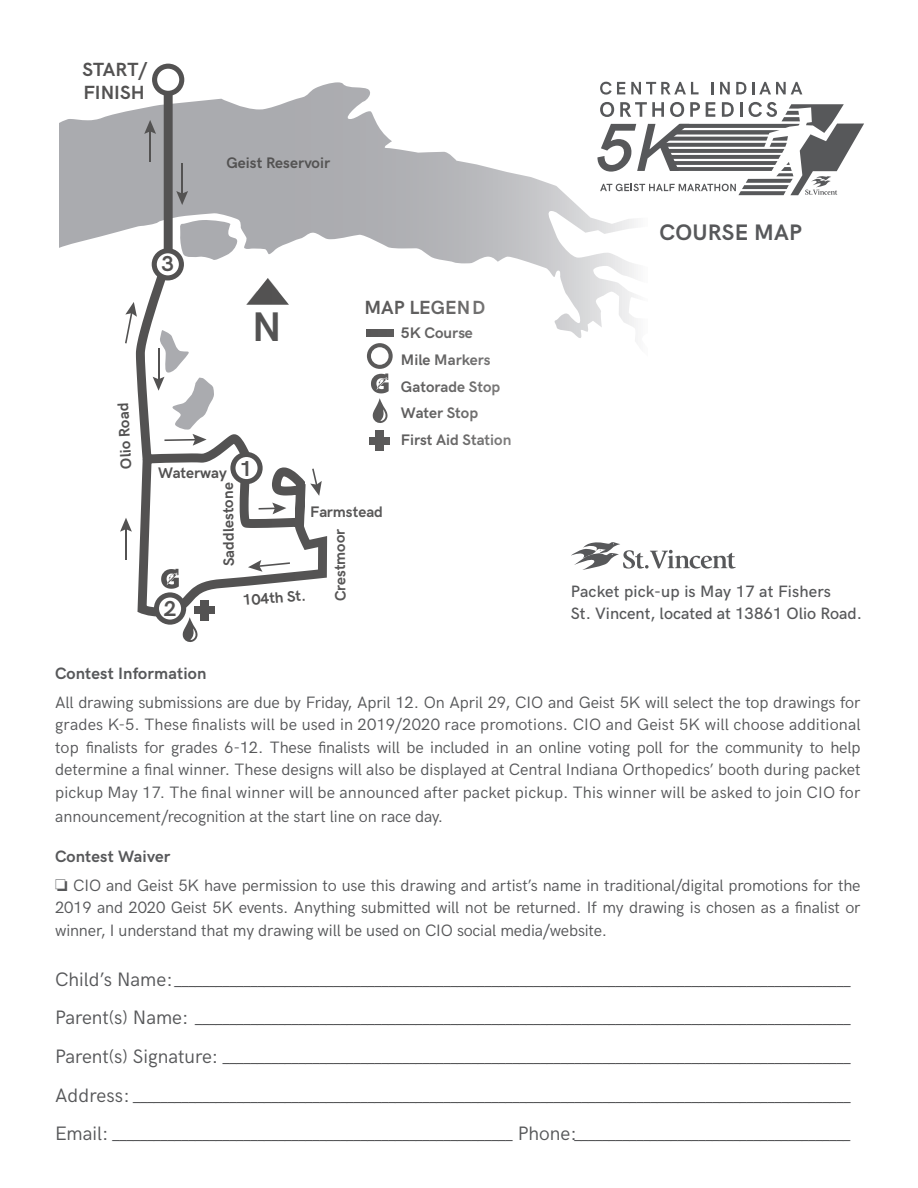
<style>
.page{position:relative;width:918px;height:1188px;background:#fff}
.page>*{position:absolute;margin:0;border:0;box-sizing:border-box;transform-origin:0 0}
.t1{font:700 41.55px "HK Grotesk";color:#535252}
.t2{font:700 22.5px "HK Grotesk";letter-spacing:.01em;color:#57585a}
.t3{font:700 21.75px "HK Grotesk";color:#535252}
.t4{font:19.5px "HK Grotesk";color:#57585a}
.t5{font:700 19.2px/23px "HK Grotesk";color:#535252}
.t6{font:16.5px/22.5px "HK Grotesk";letter-spacing:-.01em;color:#57585a;text-align:justify}
.t7{font:500 16.5px/22.5px "HK Grotesk";color:#57585a}
.t8{font:700 16.5px "HK Grotesk";letter-spacing:.01em;color:#57585a}
.t9{font:700 15.3px/26.8px "HK Grotesk";color:#535252}
</style>
<div class="page">
<svg style="left:571px;top:542px;width:165px;height:28px"></svg>
<svg style="left:647px;top:82px;width:52px;height:12px"></svg>
<svg style="left:711px;top:82px;width:3px;height:12px"></svg>
<svg style="left:720px;top:82px;width:10px;height:12px"></svg>
<svg style="left:736px;top:82px;width:10px;height:12px"></svg>
<svg style="left:752px;top:82px;width:50px;height:12px"></svg>
<svg style="left:647px;top:102px;width:217px;height:93px"></svg>
<svg style="left:59px;top:82px;width:588px;height:275px"></svg>
<svg style="left:136px;top:80px;width:191px;height:536px"></svg>
<svg style="left:152px;top:64px;width:32px;height:32px"></svg>
<svg style="left:230px;top:452px;width:33px;height:32px"></svg>
<hr style="left:149px;top:129px;width:2px;height:33px;background:#535252">
<svg style="left:144px;top:120px;width:12px;height:14px"></svg>
<hr style="left:125px;top:527px;width:2px;height:33px;background:#535252">
<svg style="left:120px;top:518px;width:12px;height:14px"></svg>
<svg style="left:125px;top:302px;width:12px;height:41px"></svg>
<svg style="left:248px;top:560px;width:42px;height:12px"></svg>
<svg style="left:259px;top:503px;width:27px;height:11px"></svg>
<svg style="left:310px;top:469px;width:12px;height:27px"></svg>
<hr style="left:181px;top:163px;width:2px;height:33px;background:#535252">
<svg style="left:176px;top:191px;width:12px;height:14px"></svg>
<svg style="left:152px;top:220px;width:86px;height:60px"></svg>
<svg style="left:153px;top:330px;width:61px;height:116px"></svg>
<div style="left:366px;top:329px;width:28px;height:7px;background:#5b5a5a"></div>
<div style="left:376px;top:430px;width:8px;height:21px;background:#5b5a5a"></div>
<div style="left:369px;top:437px;width:21px;height:7px;background:#5b5a5a"></div>
<div style="left:200px;top:600px;width:9px;height:20px;background:#535252"></div>
<div style="left:194px;top:606px;width:21px;height:8px;background:#535252"></div>
<svg style="left:154px;top:569px;width:44px;height:73px"></svg>
<svg style="left:367px;top:343px;width:26px;height:80px"></svg>
<p class="t5" style="left:83px;top:57px;width:66px">START/<br>FINISH</p>
<p class="t9" style="left:227px;top:148px;width:105px">Geist Reservoir</p>
<p class="t9" style="left:112px;top:470px;width:68px;rotate:-93deg">Ol oi Road</p>
<h3 class="t3" style="left:162px;top:248px;width:14px">3</h3>
<h1 class="t1" style="left:252px;top:296px;width:31px">N</h1>
<p class="t5" style="left:364px;top:295px;width:122px">MAP LEGEND</p>
<p class="t9" style="left:401px;top:318px;width:112px">5K Course<br>Mile Markers<br>Gatorade Stop<br>Water Stop<br>First Aid Station</p>
<h3 class="t3" style="left:240px;top:452px;width:14px">1</h3>
<p class="t9" style="left:158px;top:459px;width:70px">Waterway</p>
<p class="t9" style="left:214px;top:566px;width:85px;rotate:-91deg">Saddlestone</p>
<p class="t9" style="left:310px;top:497px;width:74px">Farmstead</p>
<p class="t9" style="left:326px;top:602px;width:74px;rotate:-91deg">Crestmoor</p>
<p class="t9" style="left:241px;top:586px;width:65px;rotate:-5deg">104th St.</p>
<h3 class="t3" style="left:164px;top:592px;width:14px">2</h3>
<p class="t2" style="left:660px;top:216px;width:144px">COURSE MAP</p>
<p class="t7" style="left:571px;top:579px;width:293px">Packet pick-up is May 17 at Fishers<br>St. Vincent, located at 13861 Olio Road.</p>
<p class="t8" style="left:55px;top:661px;width:153px">Contest Information</p>
<p class="t6" style="left:55px;top:690px;width:807px">All drawing submissions are due by Friday, April 12. On April 29, CIO and Geist 5K will select the top drawings for grades K-5. These finalists will be used in 2019/2020 race promotions. CIO and Geist 5K will choose additional top finalists for grades 6-12. These finalists will be included in an online voting poll for the community to help determine a final winner. These designs will also be displayed at Central Indiana Orthopedics’ booth during packet pickup May 17. The final winner will be announced after packet pickup. This winner will be asked to join CIO for</p>
<p class="t6" style="left:55px;top:804px;width:390px">announcement/recognition at the start line on race day.</p>
<p class="t8" style="left:55px;top:844px;width:117px">Contest Waiver</p>
<p class="t6" style="left:55px;top:873px;width:807px">□ CIO and Geist 5K have permission to use this drawing and artist’s name in traditional/digital promotions for the 2019 and 2020 Geist 5K events. Anything submitted will not be returned. If my drawing is chosen as a finalist or winner, I understand that my drawing will be used on CIO social media/website.</p>
<p class="t4" style="left:55px;top:964px;width:799px">C h i l d ’ s N a m e : __________________________________________________________________________________________________</p>
<p class="t4" style="left:55px;top:1003px;width:799px">P a r e n t ( s ) N a m e : _______________________________________________________________________________________________</p>
<p class="t4" style="left:55px;top:1042px;width:799px">P a r e n t ( s ) S i g n a t u r e : ___________________________________________________________________________________________</p>
<p class="t4" style="left:55px;top:1080px;width:799px">A d d r e s s : ________________________________________________________________________________________________________</p>
<p class="t4" style="left:55px;top:1119px;width:799px">E m a i l : __________________________________________________________ P h o n e :________________________________________</p>
</div>
